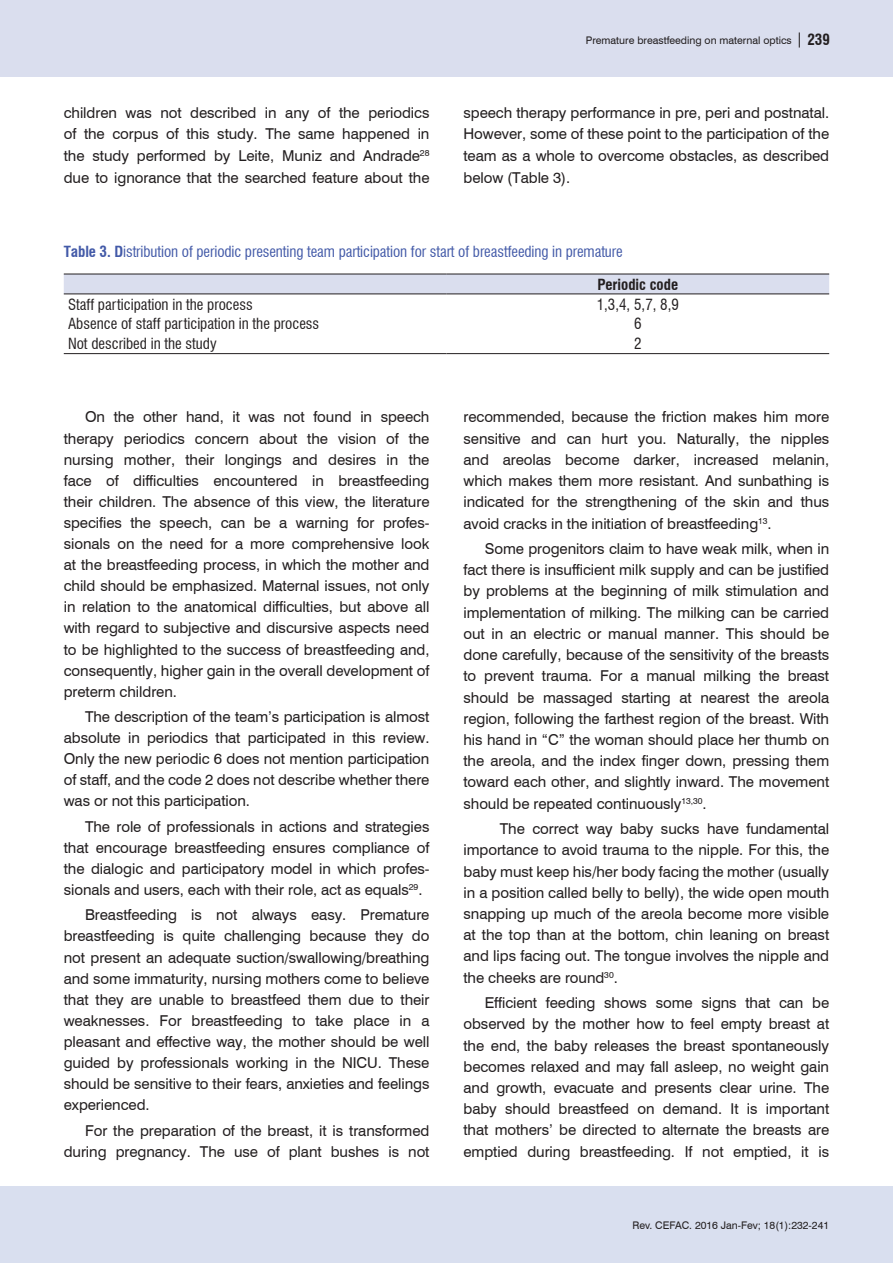
<style>
.page{position:relative;width:893px;height:1263px;background:#fff}
.page>*{position:absolute;margin:0;border:0;box-sizing:border-box;transform-origin:0 0}
.Corpo_do_texto_INGL{font:15px/21.1px "Swiss 721 BT";letter-spacing:-.005em;color:#231f20;text-align:justify}
.Texto_tabelas{font:condensed 15px "Swiss 721 BT";color:#231f20}
.Titulo_tabelas_e_gr{font:condensed 15px "Swiss 721 BT";letter-spacing:-.005em;color:#435aa8}
.Texto_tabelas-2{font:700 condensed 15px "Swiss 721 BT";color:#231f20}
.t1{font:10.5px "Swiss 721 BT";color:#231f20}
.s1{font-size:15px}
.s2{font-weight:700;font-stretch:condensed;font-size:15px}
.s3{font-weight:700}
</style>
<div class="page">
<div style="left:0;top:0;width:893px;height:77px;background:#dadeee"></div>
<div style="left:0;top:1186px;width:893px;height:77px;background:#d9dfef"></div>
<div style="left:64px;top:275px;width:765px;height:19px;background:#dadeee"></div>
<hr style="left:64px;top:353px;width:382px;height:1px;background:#231f20">
<hr style="left:446px;top:353px;width:383px;height:1px;background:#231f20">
<hr style="left:64px;top:274px;width:382px;height:1px;background:#231f20">
<hr style="left:446px;top:274px;width:383px;height:1px;background:#231f20">
<hr style="left:64px;top:294px;width:382px;height:1px;background:#231f20">
<hr style="left:446px;top:294px;width:383px;height:1px;background:#231f20">
<p class="t1" style="left:586px;top:33px;width:246px">Premature breastfeeding on maternal optics <span class="s1">|</span> <span class="s2">239</span></p>
<p class="Corpo_do_texto_INGL" style="left:64px;top:101px;width:367px;line-height:21.8px">children was not described in any of the periodics of the corpus of this study. The same happened in the study performed by Leite, Muniz and Andrade<sup>28 </sup>due to ignorance that the searched feature about the</p>
<p class="Corpo_do_texto_INGL" style="left:463px;top:101px;width:367px;line-height:21.8px">speech therapy performance in pre, peri and postnatal.<br>However, some of these point to the participation of the team as a whole to overcome obstacles, as described below (Table 3).</p>
<p class="Titulo_tabelas_e_gr" style="left:64px;top:242px;width:561px"><span class="s3">Table 3. D</span>istribution of periodic presenting team participation for start of breastfeeding in premature</p>
<p class="Texto_tabelas-2" style="left:597px;top:275px;width:82px">Periodic code</p>
<p class="Texto_tabelas" style="left:68px;top:295px;width:186px">Staff participation in the process</p>
<p class="Texto_tabelas" style="left:597px;top:295px;width:84px">1,3,4, 5,7, 8,9</p>
<p class="Texto_tabelas" style="left:68px;top:315px;width:253px">Absence of staff participation in the process</p>
<p class="Texto_tabelas" style="left:634px;top:315px;width:9px">6</p>
<p class="Texto_tabelas" style="left:68px;top:335px;width:150px">Not described in the study</p>
<p class="Texto_tabelas" style="left:634px;top:335px;width:9px">2</p>
<p class="Corpo_do_texto_INGL" style="left:64px;top:406px;width:367px;text-indent:21px">On the other hand, it was not found in speech therapy periodics concern about the vision of the nursing mother, their longings and desires in the face of difficulties encountered in breastfeeding their children. The absence of this view, the literature specifies the speech, can be a warning for profes&shy;sionals on the need for a more comprehensive look at the breastfeeding process, in which the mother and child should be emphasized. Maternal issues, not only in relation to the anatomical difficulties, but above all with regard to subjective and discursive aspects need to be highlighted to the success of breastfeeding and, consequently, higher gain in the overall development of preterm children.</p>
<p class="Corpo_do_texto_INGL" style="left:64px;top:705px;width:367px;text-indent:21px">The description of the team’s participation is almost absolute in periodics that participated in this review.<br>Only the new periodic 6 does not mention participation of staff, and the code 2 does not describe whether there was or not this participation.</p>
<p class="Corpo_do_texto_INGL" style="left:64px;top:815px;width:367px;text-indent:21px">The role of professionals in actions and strategies that encourage breastfeeding ensures compliance of the dialogic and participatory model in which profes&shy;sionals and users, each with their role, act as equals<sup>29</sup>.</p>
<p class="Corpo_do_texto_INGL" style="left:64px;top:904px;width:367px;text-indent:21px">Breastfeeding is not always easy. Premature breastfeeding is quite challenging because they do not present an adequate suction/swallowing/breathing and some immaturity, nursing mothers come to believe that they are unable to breastfeed them due to their weaknesses. For breastfeeding to take place in a pleasant and effective way, the mother should be well guided by professionals working in the NICU. These should be sensitive to their fears, anxieties and feelings experienced.</p>
<p class="Corpo_do_texto_INGL" style="left:64px;top:1119px;width:367px;text-align:right">For the preparation of the breast, it is transformed during pregnancy. The use of plant bushes is not</p>
<p class="Corpo_do_texto_INGL" style="left:463px;top:406px;width:367px">recommended, because the friction makes him more sensitive and can hurt you. Naturally, the nipples and areolas become darker, increased melanin, which makes them more resistant. And sunbathing is indicated for the strengthening of the skin and thus avoid cracks in the initiation of breastfeeding<sup>13</sup>.</p>
<p class="Corpo_do_texto_INGL" style="left:463px;top:537px;width:367px;text-indent:21px">Some progenitors claim to have weak milk, when in fact there is insufficient milk supply and can be justified by problems at the beginning of milk stimulation and implementation of milking. The milking can be carried out in an electric or manual manner. This should be done carefully, because of the sensitivity of the breasts to prevent trauma. For a manual milking the breast should be massaged starting at nearest the areola region, following the farthest region of the breast. With his hand in “C” the woman should place her thumb on the areola, and the index finger down, pressing them toward each other, and slightly inward. The movement should be repeated continuously<sup>13,30</sup>.</p>
<p class="Corpo_do_texto_INGL" style="left:463px;top:818px;width:367px;text-indent:36px">The correct way baby sucks have fundamental importance to avoid trauma to the nipple. For this, the baby must keep his/her body facing the mother (usually in a position called belly to belly), the wide open mouth snapping up much of the areola become more visible at the top than at the bottom, chin leaning on breast and lips facing out. The tongue involves the nipple and the cheeks are round<sup>30</sup>.</p>
<p class="Corpo_do_texto_INGL" style="left:463px;top:992px;width:367px;text-indent:21px">Efficient feeding shows some signs that can be observed by the mother how to feel empty breast at the end, the baby releases the breast spontaneously becomes relaxed and may fall asleep, no weight gain and growth, evacuate and presents clear urine. The baby should breastfeed on demand. It is important that mothers’ be directed to alternate the breasts are emptied during breastfeeding. If not emptied, it is</p>
<p class="t1" style="left:632px;top:1218px;width:198px">Rev. CEFAC. 2016 Jan-Fev; 18(1):232-241</p>
</div>
